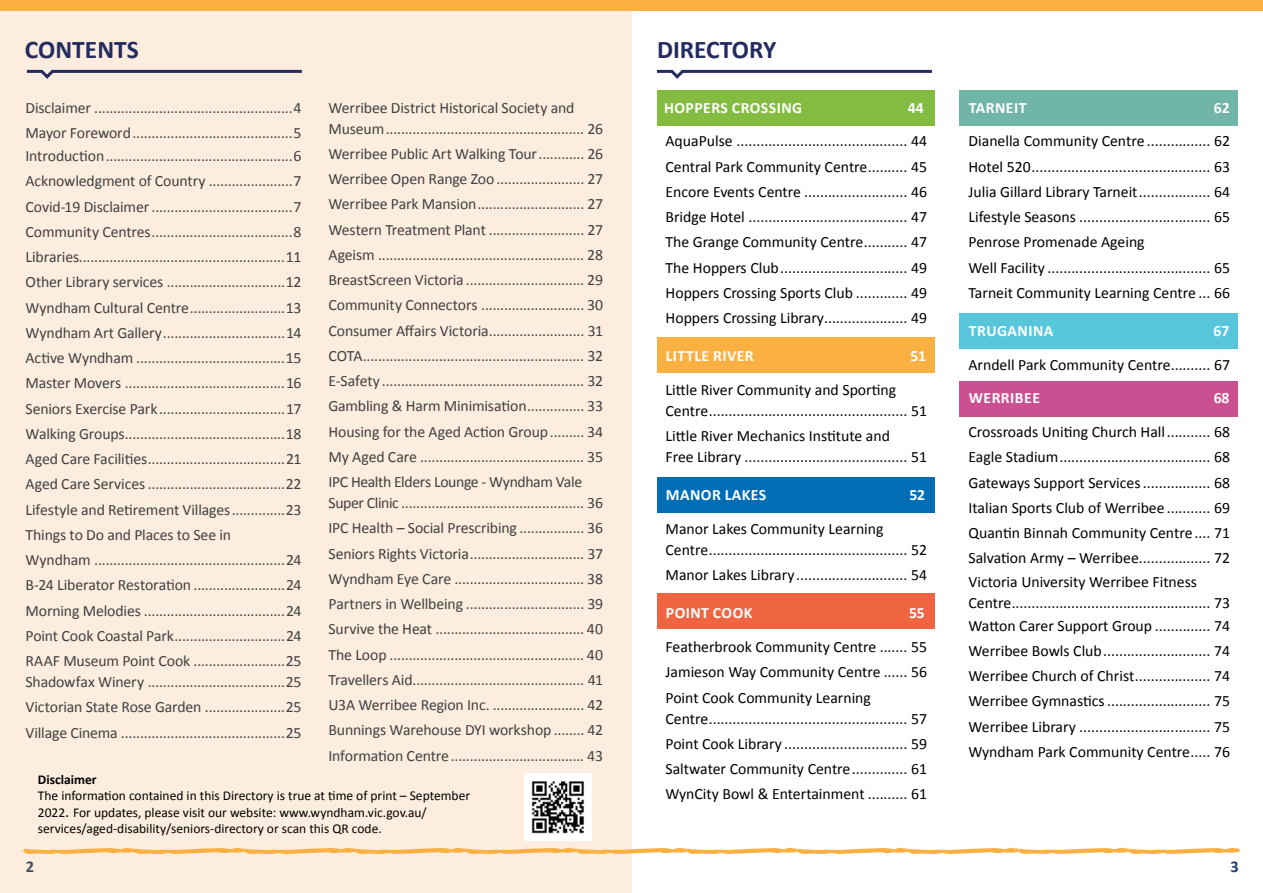
<style>
.page{position:relative;width:1263px;height:893px;background:#fff}
.page>*{position:absolute;margin:0;border:0;box-sizing:border-box;transform-origin:0 0}
.t1{font:700 25.5px "Calibri";color:#242b60}
.t2{font:700 16.5px "Calibri";color:#26426c}
.t3{font:15.75px/25.2px "Calibri";letter-spacing:-.01em;color:#414042}
.t4{font:15.75px/25.2px "Calibri";color:#000;text-align:justify}
.t5{font:700 15.75px "Calibri";letter-spacing:.03em;color:#fff}
.t6{font:13.5px/16.5px "Calibri";color:#000}
.t7{font:700 13.5px "Calibri";color:#000}
.s1{font-size:16.5px}
</style>
<div class="page">
<div style="left:0;top:0;width:631px;height:893px;background:#fcedde"></div>
<div style="left:657px;top:338px;width:277px;height:35px;background:#fbb042"></div>
<div style="left:657px;top:477px;width:277px;height:35px;background:#006db4"></div>
<div style="left:657px;top:594px;width:277px;height:35px;background:#f06541"></div>
<div style="left:657px;top:90px;width:277px;height:35px;background:#84bb41"></div>
<div style="left:959px;top:90px;width:278px;height:35px;background:#71b5a8"></div>
<svg style="left:23px;top:847px;width:1216px;height:7px"></svg>
<svg style="left:657px;top:69px;width:275px;height:10px"></svg>
<div style="left:959px;top:314px;width:278px;height:35px;background:#57c6db"></div>
<div style="left:959px;top:381px;width:278px;height:35px;background:#ca5091"></div>
<svg style="left:26px;top:69px;width:276px;height:10px"></svg>
<div style="left:0;top:0;width:1263px;height:10px;background:#fab041"></div>
<img style="left:525px;top:773px;width:67px;height:67px">
<h1 class="t1" style="left:25px;top:32px;width:115px">CONTENTS</h1>
<h1 class="t1" style="left:657px;top:32px;width:121px">DIRECTORY</h1>
<p class="t3" style="left:26px;top:94px;width:278px">Disclaimer ....................................................4<br>Mayor Foreword..........................................5</p>
<p class="t3" style="left:26px;top:143px;width:278px">Introduction.................................................6<br>Acknowledgment of Country ......................7<br>Covid-19 Disclaimer .....................................7<br>Community Centres.....................................8<br>Libraries......................................................11<br>Other Library services ...............................12<br>Wyndham Cultural Centre.........................13<br>Wyndham Art Gallery................................14<br>Active Wyndham .......................................15<br>Master Movers ..........................................16<br>Seniors Exercise Park.................................17<br>Walking Groups..........................................18<br>Aged Care Facilities....................................21<br>Aged Care Services ....................................22<br>Lifestyle and Retirement Villages..............23<br>Things to Do and Places to See in<br>Wyndham ..................................................24<br>B-24 Liberator Restoration ........................24<br>Morning Melodies .....................................24<br>Point Cook Coastal Park.............................24<br>RAAF Museum Point Cook ........................25</p>
<p class="t3" style="left:26px;top:668px;width:278px;text-align:justify">Shadowfax Winery ....................................25<br>Victorian State Rose Garden .....................25<br>Village Cinema ...........................................25</p>
<p class="t3" style="left:328px;top:96px;width:276px;line-height:21px">Werribee District Historical Society and<br>Museum.................................................... 26</p>
<p class="t3" style="left:328px;top:140px;width:276px;text-align:justify">Werribee Public Art Walking Tour............ 26<br>Werribee Open Range Zoo....................... 27<br>Werribee Park Mansion............................ 27<br>Western Treatment Plant ......................... 27<br>Ageism ...................................................... 28<br>BreastScreen Victoria ............................... 29<br>Community Connectors ........................... 30<br>Consumer Affairs Victoria......................... 31<br>COTA.......................................................... 32<br>E-Safety ..................................................... 32<br>Gambling &amp; Harm Minimisation............... 33<br>Housing for the Aged Action Group......... 34<br>My Aged Care ........................................... 35<br>IPC Health Elders Lounge - Wyndham Vale</p>
<p class="t3" style="left:328px;top:489px;width:276px;text-align:justify">Super Clinic ................................................ 36<br>IPC Health – Social Prescribing ................. 36<br>Seniors Rights Victoria.............................. 37<br>Wyndham Eye Care .................................. 38<br>Partners in Wellbeing ............................... 39<br>Survive the Heat ....................................... 40<br>The Loop ................................................... 40<br>Travellers Aid............................................. 41<br>U3A Werribee Region Inc. ........................ 42<br>Bunnings Warehouse DYI workshop ........ 42<br>Information Centre................................... 43</p>
<p class="t7" style="left:38px;top:770px;width:60px">Disclaimer</p>
<p class="t6" style="left:38px;top:787px;width:434px">The information contained in this Directory is true at time of print – September<br>2022<span class="s1">.</span> For updates, please visit our website: www.wyndham.vic.gov.au/ services/aged-disability/seniors-directory or scan this QR code.</p>
<p class="t5" style="left:664px;top:96px;width:140px">HOPPERS CROSSING</p>
<p class="t5" style="left:908px;top:96px;width:17px">44</p>
<p class="t4" style="left:665px;top:128px;width:263px">AquaPulse ........................................... 44<br>Central Park Community Centre.......... 45<br>Encore Events Centre .......................... 46<br>Bridge Hotel ........................................ 47<br>The Grange Community Centre........... 47<br>The Hoppers Club................................ 49<br>Hoppers Crossing Sports Club ............. 49<br>Hoppers Crossing Library..................... 49</p>
<p class="t5" style="left:666px;top:345px;width:89px">LITTLE RIVER</p>
<p class="t5" style="left:910px;top:345px;width:17px">51</p>
<p class="t4" style="left:665px;top:378px;width:263px;line-height:21px">Little River Community and Sporting<br>Centre.................................................. 51</p>
<p class="t4" style="left:665px;top:425px;width:263px;line-height:21px">Little River Mechanics Institute and<br>Free Library ......................................... 51</p>
<p class="t5" style="left:666px;top:484px;width:102px">MANOR LAKES</p>
<p class="t5" style="left:909px;top:484px;width:17px">52</p>
<p class="t4" style="left:665px;top:517px;width:263px;line-height:21px">Manor Lakes Community Learning<br>Centre.................................................. 52</p>
<p class="t4" style="left:665px;top:562px;width:263px">Manor Lakes Library............................ 54</p>
<p class="t5" style="left:666px;top:602px;width:88px">POINT COOK</p>
<p class="t5" style="left:909px;top:602px;width:17px">55</p>
<p class="t4" style="left:665px;top:633px;width:263px">Featherbrook Community Centre ....... 55<br>Jamieson Way Community Centre ...... 56<br>Point Cook Community Learning</p>
<p class="t4" style="left:665px;top:705px;width:263px">Centre.................................................. 57<br>Point Cook Library ............................... 59<br>Saltwater Community Centre.............. 61<br>WynCity Bowl &amp; Entertainment .......... 61</p>
<p class="t5" style="left:969px;top:96px;width:59px">TARNEIT</p>
<p class="t5" style="left:1214px;top:96px;width:17px">62</p>
<p class="t4" style="left:968px;top:128px;width:263px;text-align:left">Dianella Community Centre ................ 62<br>Hotel 520............................................. 63<br>Julia Gillard Library Tarneit.................. 64<br>Lifestyle Seasons ................................. 65<br>Penrose Promenade Ageing<br>Well Facility ......................................... 65<br>Tarneit Community Learning Centre ... 66</p>
<p class="t5" style="left:969px;top:319px;width:86px">TRUGANINA</p>
<p class="t5" style="left:1213px;top:319px;width:17px">67</p>
<p class="t4" style="left:968px;top:351px;width:263px">Arndell Park Community Centre.......... 67</p>
<p class="t5" style="left:969px;top:387px;width:73px">WERRIBEE</p>
<p class="t5" style="left:1214px;top:387px;width:17px">68</p>
<p class="t4" style="left:968px;top:419px;width:263px">Crossroads Uniting Church Hall........... 68<br>Eagle Stadium...................................... 68<br>Gateways Support Services................. 68<br>Italian Sports Club of Werribee ........... 69<br>Quantin Binnah Community Centre .... 71<br>Salvation Army – Werribee.................. 72</p>
<p class="t4" style="left:968px;top:570px;width:263px;line-height:21px">Victoria University Werribee Fitness<br>Centre.................................................. 73</p>
<p class="t4" style="left:968px;top:612px;width:263px">Watton Carer Support Group .............. 74<br>Werribee Bowls Club........................... 74<br>Werribee Church of Christ................... 74<br>Werribee Gymnastics.......................... 75<br>Werribee Library ................................. 75<br>Wyndham Park Community Centre..... 76</p>
<p class="t2" style="left:26px;top:855px;width:10px">2</p>
<p class="t2" style="left:1230px;top:855px;width:10px">3</p>
</div>
